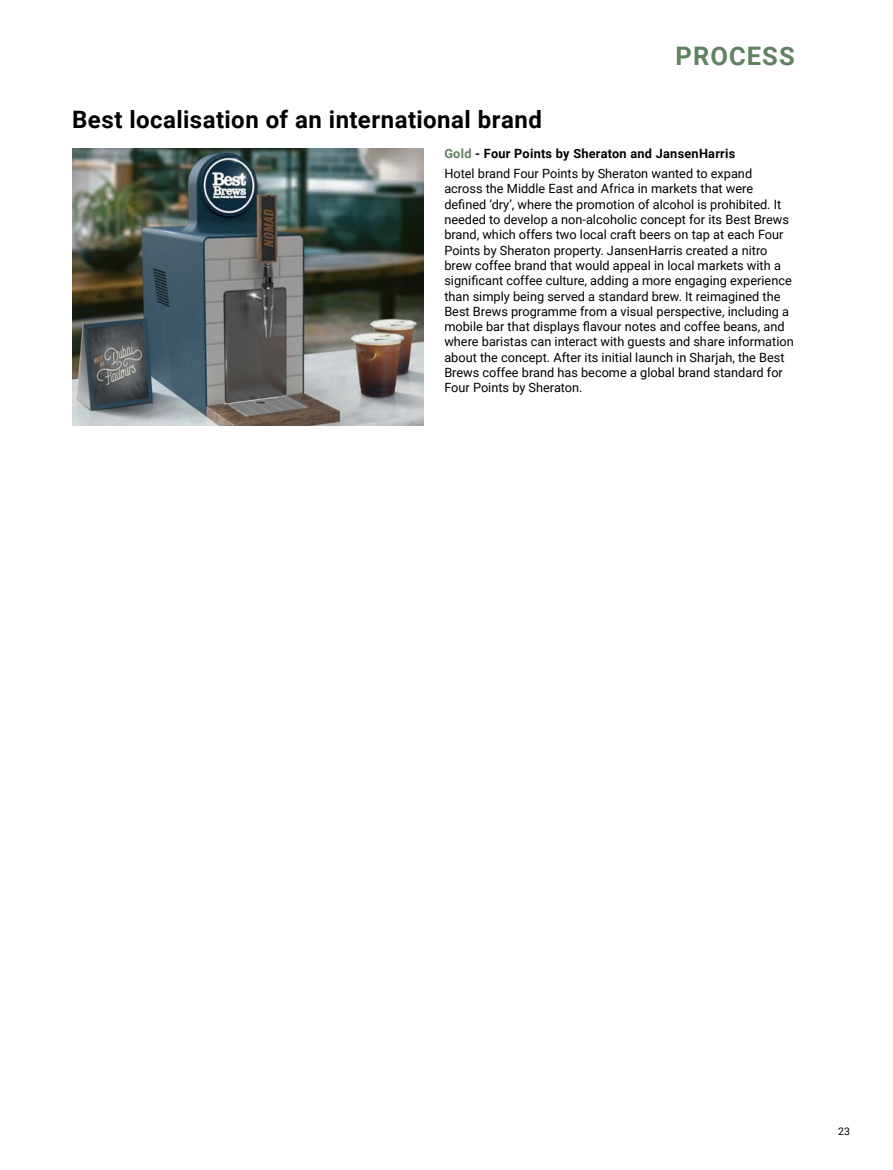
<style>
.page{position:relative;width:893px;height:1170px;background:#fff}
.page>*{position:absolute;margin:0;border:0;box-sizing:border-box;transform-origin:0 0}
.t1{font:700 25.5px "Roboto";letter-spacing:.04em;color:#618262}
.t2{font:700 24px "Roboto";letter-spacing:.02em;color:#000}
.t3{font:12.75px/15.3px "Roboto";color:#000}
.t4{font:10.5px "Roboto";color:#000}
.s1{font-weight:700;color:#618262}
.s2{font-weight:700}
</style>
<div class="page">
<img style="left:72px;top:149px;width:351px;height:276px">
<h1 class="t1" style="left:676px;top:38px;width:121px">PROCESS</h1>
<h2 class="t2" style="left:72px;top:103px;width:471px">Best localisation of an international brand</h2>
<p class="t3" style="left:444px;top:144px;width:309px;line-height:19.5px"><span class="s1">Gold</span> <span class="s2">- Four Points by Sheraton and JansenHarris<br></span>Hotel brand Four Points by Sheraton wanted to expand</p>
<p class="t3" style="left:444px;top:181px;width:351px">across the Middle East and Africa in markets that were defined ‘dry’, where the promotion of alcohol is prohibited. It needed to develop a non-alcoholic concept for its Best Brews brand, which offers two local craft beers on tap at each Four Points by Sheraton property. JansenHarris created a nitro brew coffee brand that would appeal in local markets with a significant coffee culture, adding a more engaging experience than simply being served a standard brew. It reimagined the Best Brews programme from a visual perspective, including a mobile bar that displays flavour notes and coffee beans, and where baristas can interact with guests and share information about the concept. After its initial launch in Sharjah, the Best Brews coffee brand has become a global brand standard for Four Points by Sheraton.</p>
<p class="t4" style="left:838px;top:1123px;width:13px">23</p>
</div>
